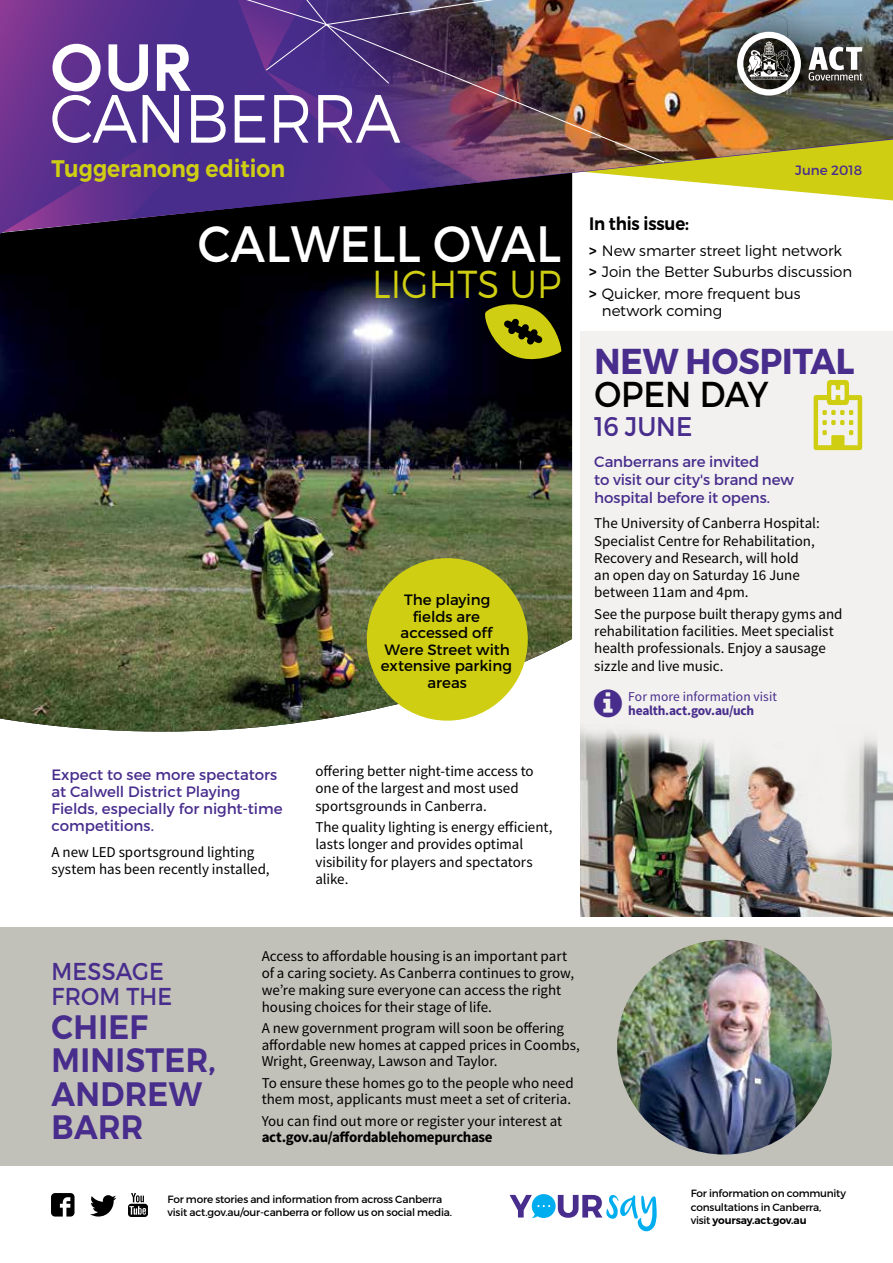
<style>
.page{position:relative;width:893px;height:1263px;background:#fff}
.page>*{position:absolute;margin:0;border:0;box-sizing:border-box;transform-origin:0 0}
.t1{font:300 68.1px "Montserrat";letter-spacing:-.02em;color:#fff;scale:.92 1}
.t2{font:51px "Montserrat";letter-spacing:.005em;color:#fff;scale:.92 1}
.t3{font:300 39px "Montserrat";letter-spacing:.005em;color:#cfce13;scale:.92 1}
.t4{font:700 36px "Montserrat";color:#482d8d;scale:.92 1}
.t5{font:36px "Montserrat";color:#000;scale:.92 1}
.t6{font:600 33.9px/33.3px "Montserrat";letter-spacing:.01em;color:#482d8d;scale:.92 1}
.t7{font:27px "Montserrat";color:#482d8d;scale:.92 1}
.t8{font:24.45px/25px "Montserrat";letter-spacing:.01em;color:#482d8d;scale:.92 1}
.t9{font:600 24px "Montserrat";color:#cfce13;scale:.92 1}
.t10{font:600 18px "Montserrat";letter-spacing:-.01em;color:#000;scale:.92 1}
.t11{font:15px/17.2px "Source Sans Pro";color:#000}
.t12{font:15px/17.2px "Montserrat";letter-spacing:-.005em;color:#482d8d}
.t13{font:300 15px/21.5px "Montserrat";letter-spacing:-.01em;color:#000}
.t14{font:15px/16.5px "Montserrat";color:#000;text-align:center}
.t15{font:700 15px "Source Sans Pro";letter-spacing:-.025em;color:#000}
.t16{font:13.5px "Source Sans Pro";letter-spacing:.005em;color:#482d8d}
.t17{font:700 13.5px "Source Sans Pro";letter-spacing:-.02em;color:#482d8d}
.t18{font:13.5px "Montserrat";color:#482d8d}
.t19{font:10.5px/13.5px "Montserrat";letter-spacing:-.02em;color:#000}
.s1{font-weight:600}
</style>
<div class="page">
<div style="left:0;top:927px;width:893px;height:238px;background:#c2c1b9"></div>
<img style="left:0;top:232px;width:572px;height:499px">
<div style="left:367px;top:558px;width:161px;height:163px;background:#cfce13;border-radius:50%"></div>
<img style="left:617px;top:940px;width:215px;height:214px;border-radius:107px">
<div style="left:580px;top:332px;width:313px;height:585px;background:#f2f1ef"></div>
<svg style="left:814px;top:380px;width:48px;height:70px"></svg>
<img style="left:580px;top:729px;width:313px;height:188px">
<svg style="left:483px;top:299px;width:79px;height:66px;background:#67660b"></svg>
<svg style="left:90px;top:1195px;width:26px;height:21px"></svg>
<svg style="left:51px;top:1193px;width:24px;height:23px"></svg>
<svg style="left:128px;top:1193px;width:20px;height:24px"></svg>
<svg style="left:510px;top:1194px;width:147px;height:37px"></svg>
<img style="left:0;top:0;width:893px;height:232px">
<h1 class="t1" style="left:50px;top:77px;width:383px">CANBERRA</h1>
<h3 class="t9" style="left:51px;top:154px;width:256px">Tuggeranong edition</h3>
<h2 class="t2" style="left:198px;top:212px;width:396px">CALWELL OVAL</h2>
<h3 class="t3" style="left:372px;top:260px;width:207px">LIGHTS UP</h3>
<p class="t12" style="left:51px;top:765px;width:233px">Expect to see more spectators at Calwell District Playing<br>Fields, especially for night-time competitions.</p>
<p class="t11" style="left:51px;top:843px;width:220px">A new LED sportsground lighting system has been recently installed,</p>
<p class="t14" style="left:381px;top:592px;width:133px">The playing<br>fields are accessed off<br>Were Street with extensive parking areas</p>
<p class="t11" style="left:315px;top:762px;width:220px">offering better night-time access to one of the largest and most used sportsgrounds in Canberra.</p>
<p class="t11" style="left:315px;top:818px;width:239px">The quality lighting is energy efficient, lasts longer and provides optimal visibility for players and spectators alike.</p>
<p class="t18" style="left:795px;top:162px;width:68px">June 2018</p>
<p class="t10" style="left:589px;top:213px;width:110px">In this issue:</p>
<p class="t13" style="left:589px;top:239px;width:265px"><span class="s1">&gt;</span> New smarter street light network <span class="s1">&gt;</span> Join the Better Suburbs discussion <span class="s1">&gt;</span> Quicker, more frequent bus</p>
<p class="t13" style="left:602px;top:300px;width:122px">network coming</p>
<h3 class="t4" style="left:594px;top:339px;width:284px">NEW HOSPITAL</h3>
<h3 class="t5" style="left:594px;top:372px;width:191px">OPEN DAY</h3>
<h3 class="t7" style="left:594px;top:410px;width:108px">16 JUNE</h3>
<p class="t12" style="left:594px;top:452px;width:201px;line-height:18px">Canberrans are invited<br>to visit our city's brand new hospital before it opens.</p>
<p class="t11" style="left:594px;top:515px;width:227px">The University of Canberra Hospital:<br>Specialist Centre for Rehabilitation,<br>Recovery and Research, will hold<br>an open day on Saturday 16 June between 11am and 4pm.</p>
<p class="t11" style="left:594px;top:605px;width:250px">See the purpose built therapy gyms and rehabilitation facilities. Meet specialist health professionals. Enjoy a sausage sizzle and live music.</p>
<p class="t16" style="left:628px;top:688px;width:150px">For more information visit</p>
<p class="t17" style="left:628px;top:701px;width:127px">health.act.gov.au/uch</p>
<h3 class="t8" style="left:52px;top:959px;width:133px">MESSAGE<br>FROM THE</h3>
<h3 class="t6" style="left:52px;top:1010px;width:180px">CHIEF<br>MINISTER,<br>ANDREW<br>BARR</h3>
<p class="t11" style="left:262px;top:947px;width:314px;line-height:16.8px">Access to affordable housing is an important part of a caring society. As Canberra continues to grow, we’re making sure everyone can access the right housing choices for their stage of life.</p>
<p class="t11" style="left:262px;top:1019px;width:320px;line-height:16.8px">A new government program will soon be offering affordable new homes at capped prices in Coombs,<br>Wright, Greenway, Lawson and Taylor.</p>
<p class="t11" style="left:262px;top:1074px;width:313px;line-height:16.8px">To ensure these homes go to the people who need them most, applicants must meet a set of criteria.</p>
<p class="t11" style="left:262px;top:1112px;width:302px">You can find out more or register your interest at</p>
<p class="t15" style="left:262px;top:1127px;width:233px">act.gov.au/affordablehomepurchase</p>
<p class="t19" style="left:167px;top:1192px;width:286px">For more stories and information from across Canberra visit act.gov.au/our-canberra or follow us on social media.</p>
<p class="t19" style="left:691px;top:1187px;width:157px">For information on community consultations in Canberra,<br>visit <span class="s1">yoursay.act.gov.au</span></p>
</div>
